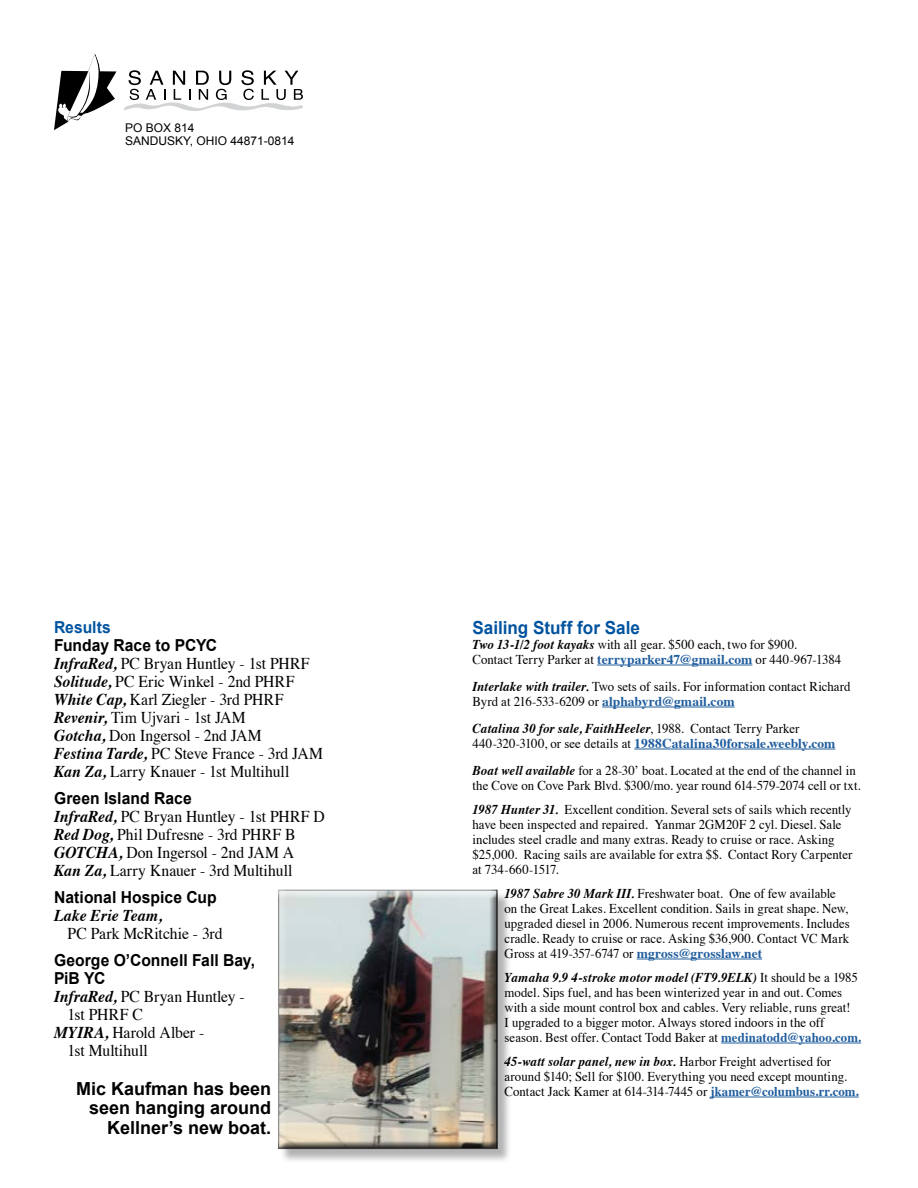
<style>
.page{position:relative;width:918px;height:1188px;background:#fff}
.page>*{position:absolute;margin:0;border:0;box-sizing:border-box;transform-origin:0 0}
.t1{font:700 18px/19.5px "Arial";color:#000;text-align:right}
.t2{font:700 18px "Arial";color:#00539f;scale:.95 1}
.t3{font:16.5px/18px "Times";letter-spacing:-.005em;color:#000;scale:.95 1}
.t4{font:700 16.5px/18px "Arial";letter-spacing:.005em;color:#000;scale:.95 1}
.t5{font:italic 700 16.5px "Times";letter-spacing:.01em;color:#000;scale:.95 1}
.t6{font:700 16.5px "Arial";letter-spacing:.005em;color:#00539f;scale:.95 1}
.t7{font:13.5px/15px "Times";letter-spacing:.005em;color:#000;scale:.95 1}
.t8{font:12px/13.5px "Arial";color:#000}
.s1{font-weight:700;font-style:italic}
.s2{font-weight:700;color:#215e9e}
</style>
<div class="page">
<div style="left:280px;top:891px;width:232px;height:273px;background:#000;opacity:.3"></div>
<div style="left:272px;top:884px;width:235px;height:266px;background:#000;opacity:.75"></div>
<hr style="left:597px;top:665px;width:155px;height:1px;background:#215e9e">
<hr style="left:602px;top:707px;width:133px;height:1px;background:#215e9e">
<hr style="left:634px;top:749px;width:201px;height:1px;background:#215e9e">
<hr style="left:637px;top:959px;width:125px;height:1px;background:#215e9e">
<hr style="left:721px;top:1043px;width:140px;height:1px;background:#215e9e">
<hr style="left:711px;top:1097px;width:148px;height:1px;background:#215e9e">
<svg style="left:54px;top:54px;width:62px;height:76px"></svg>
<svg style="left:124px;top:70px;width:179px;height:41px"></svg>
<p class="t8" style="left:125px;top:121px;width:171px">PO BOX 814<br>SANDUSKY, OHIO 44871-0814</p>
<p class="t6" style="left:54px;top:616px;width:61px">Results</p>
<p class="t4" style="left:54px;top:637px;width:173px">Funday Race to PCYC</p>
<p class="t3" style="left:54px;top:653px;width:285px"><span class="s1">InfraRed,</span> PC Bryan Huntley - 1st PHRF <span class="s1">Solitude,</span> PC Eric Winkel - 2nd PHRF <span class="s1">White Cap,</span> Karl Ziegler - 3rd PHRF <span class="s1">Revenir,</span> Tim Ujvari - 1st JAM<br><span class="s1">Gotcha,</span> Don Ingersol - 2nd JAM<br><span class="s1">Festina Tarde,</span> PC Steve France - 3rd JAM <span class="s1">Kan Za,</span> Larry Knauer - 1st Multihull</p>
<p class="t4" style="left:54px;top:790px;width:147px">Green Island Race</p>
<p class="t3" style="left:54px;top:806px;width:287px"><span class="s1">InfraRed,</span> PC Bryan Huntley - 1st PHRF D <span class="s1">Red Dog,</span> Phil Dufresne - 3rd PHRF B <span class="s1">GOTCHA,</span> Don Ingersol - 2nd JAM A <span class="s1">Kan Za,</span> Larry Knauer - 3rd Multihull</p>
<p class="t4" style="left:54px;top:889px;width:173px">National Hospice Cup</p>
<p class="t5" style="left:54px;top:900px;width:115px">Lake Erie Team,</p>
<p class="t3" style="left:67px;top:923px;width:165px">PC Park McRitchie - 3rd</p>
<p class="t4" style="left:54px;top:952px;width:213px">George O’Connell Fall Bay,<br>PiB YC</p>
<p class="t3" style="left:54px;top:986px;width:202px"><span class="s1">InfraRed,</span> PC Bryan Huntley -</p>
<p class="t3" style="left:67px;top:1004px;width:81px">1st PHRF C</p>
<p class="t3" style="left:54px;top:1022px;width:160px"><span class="s1">MYIRA,</span> Harold Alber -</p>
<p class="t3" style="left:67px;top:1040px;width:86px">1st Multihull</p>
<h1 class="t1" style="left:76px;top:1080px;width:197px">Mic Kaufman has been seen hanging around<br>Kellner’s new boat.</h1>
<h1 class="t2" style="left:472px;top:616px;width:178px">Sailing Stuff for Sale</h1>
<p class="t7" style="left:472px;top:636px;width:390px"><span class="s1">Two 13-1/2 foot kayaks</span> with all gear. $500 each, two for $900.<br>Contact Terry Parker at <span class="s2">terryparker47@gmail.com</span> or 440-967-1384</p>
<p class="t7" style="left:473px;top:678px;width:400px"><span class="s1">Interlake with trailer.</span> Two sets of sails. For information contact Richard<br>Byrd at 216-533-6209 or <span class="s2">alphabyrd@gmail.com</span></p>
<p class="t7" style="left:472px;top:720px;width:384px"><span class="s1">Catalina 30 for sale, FaithHeeler</span>, 1988. Contact Terry Parker<br>440-320-3100, or see details at <span class="s2">1988Catalina30forsale.weebly.com</span></p>
<p class="t7" style="left:472px;top:762px;width:410px"><span class="s1">Boat well available</span> for a 28-30’ boat. Located at the end of the channel in the Cove on Cove Park Blvd. $300/mo. year round 614-579-2074 cell or txt.</p>
<p class="t7" style="left:472px;top:801px;width:401px"><span class="s1">1987 Hunter 31.</span> Excellent condition. Several sets of sails which recently have been inspected and repaired. Yanmar 2GM20F 2 cyl. Diesel. Sale includes steel cradle and many extras. Ready to cruise or race. Asking $25,000. Racing sails are available for extra $$. Contact Rory Carpenter at 734-660-1517.</p>
<p class="t7" style="left:505px;top:885px;width:365px"><span class="s1">1987 Sabre 30 Mark III.</span> Freshwater boat. One of few available on the Great Lakes. Excellent condition. Sails in great shape. New, upgraded diesel in 2006. Numerous recent improvements. Includes cradle. Ready to cruise or race. Asking $36,900. Contact VC Mark Gross at 419-357-6747 or <span class="s2">mgross@grosslaw.net</span></p>
<p class="t7" style="left:505px;top:969px;width:377px"><span class="s1">Yamaha 9.9 4-stroke motor model (FT9.9ELK)</span> It should be a 1985 model. Sips fuel, and has been winterized year in and out. Comes with a side mount control box and cables. Very reliable, runs great!<br>I upgraded to a bigger motor. Always stored indoors in the off season. Best offer. Contact Todd Baker at <span class="s2">medinatodd@yahoo.com.</span></p>
<p class="t7" style="left:505px;top:1053px;width:374px"><span class="s1">45-watt solar panel, new in box.</span> Harbor Freight advertised for around $140; Sell for $100. Everything you need except mounting.<br>Contact Jack Kamer at 614-314-7445 or <span class="s2">jkamer@columbus.rr.com.</span></p>
</div>
